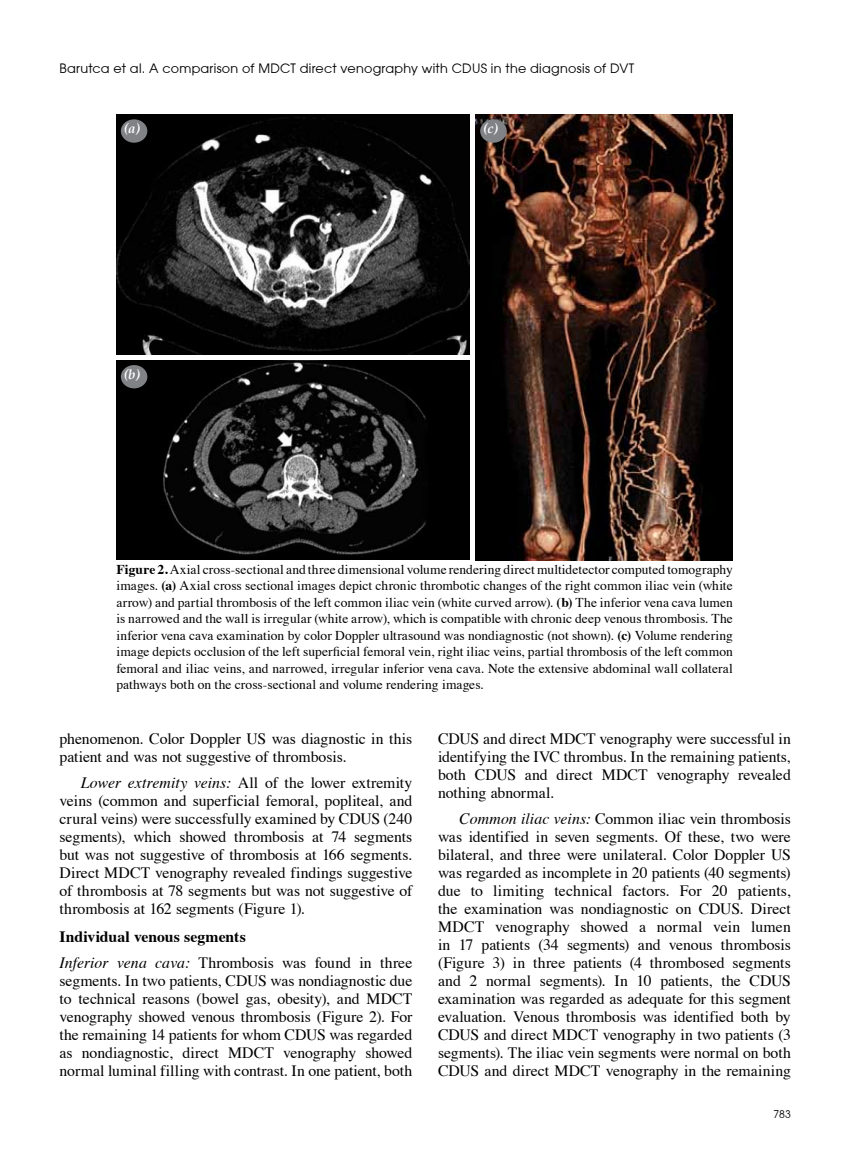
<style>
.page{position:relative;width:859px;height:1170px;background:#fff}
.page>*{position:absolute;margin:0;border:0;box-sizing:border-box;transform-origin:0 0}
.t1{font:15.75px/18px "Times";letter-spacing:-.005em;color:#000;text-align:justify}
.t2{font:13.5px/16.5px "Times";letter-spacing:.005em;color:#000;text-align:justify}
.t3{font:italic 700 13.5px "Palatino";color:#fff}
.t4{font:12.75px "Avant Garde";letter-spacing:.02em;color:#000}
.t5{font:10.5px "Avant Garde";color:#000}
.s1{font-weight:700}
.s2{font-style:italic}
</style>
<div class="page">
<img style="left:475px;top:115px;width:257px;height:445px">
<img style="left:116px;top:115px;width:353px;height:240px">
<img style="left:116px;top:361px;width:353px;height:198px">
<div style="left:121px;top:119px;width:26px;height:24px;background:#808285;border-radius:50%"></div>
<div style="left:121px;top:365px;width:26px;height:23px;background:#808285;border-radius:50%"></div>
<div style="left:480px;top:119px;width:27px;height:24px;background:#808285;border-radius:50%"></div>
<p class="t4" style="left:60px;top:61px;width:576px">Barutca et al. A comparison of MDCT direct venography with CDUS in the diagnosis of DVT</p>
<p class="t3" style="left:124px;top:121px;width:18px">(a)</p>
<p class="t3" style="left:124px;top:366px;width:17px">(b)</p>
<p class="t3" style="left:483px;top:121px;width:16px">(c)</p>
<p class="t2" style="left:116px;top:561px;width:618px"><span class="s1">Figure 2.</span> Axial cross-sectional and three dimensional volume rendering direct multidetector computed tomography images. <span class="s1">(a)</span> Axial cross sectional images depict chronic thrombotic changes of the right common iliac vein (white arrow) and partial thrombosis of the left common iliac vein (white curved arrow). <span class="s1">(b)</span> The inferior vena cava lumen is narrowed and the wall is irregular (white arrow), which is compatible with chronic deep venous thrombosis. The inferior vena cava examination by color Doppler ultrasound was nondiagnostic (not shown). <span class="s1">(c)</span> Volume rendering image depicts occlusion of the left superficial femoral vein, right iliac veins, partial thrombosis of the left common femoral and iliac veins, and narrowed, irregular inferior vena cava. Note the extensive abdominal wall collateral pathways both on the cross-sectional and volume rendering images.</p>
<p class="t1" style="left:60px;top:729px;width:354px">phenomenon. Color Doppler US was diagnostic in this patient and was not suggestive of thrombosis.</p>
<p class="t1" style="left:60px;top:773px;width:354px;text-indent:21px"><span class="s2">Lower extremity veins:</span> All of the lower extremity veins (common and superficial femoral, popliteal, and crural veins) were successfully examined by CDUS (240 segments), which showed thrombosis at 74 segments but was not suggestive of thrombosis at 166 segments.<br>Direct MDCT venography revealed findings suggestive of thrombosis at 78 segments but was not suggestive of thrombosis at 162 segments (Figure 1).</p>
<p class="t1" style="left:60px;top:922px;width:354px;line-height:26.5px"><span class="s1">Individual venous segments<br></span><span class="s2">Inferior vena cava:</span> Thrombosis was found in three</p>
<p class="t1" style="left:60px;top:971px;width:354px">segments. In two patients, CDUS was nondiagnostic due to technical reasons (bowel gas, obesity), and MDCT venography showed venous thrombosis (Figure 2). For the remaining 14 patients for whom CDUS was regarded as nondiagnostic, direct MDCT venography showed normal luminal filling with contrast. In one patient, both</p>
<p class="t1" style="left:438px;top:729px;width:354px">CDUS and direct MDCT venography were successful in identifying the IVC thrombus. In the remaining patients, both CDUS and direct MDCT venography revealed nothing abnormal.</p>
<p class="t1" style="left:438px;top:809px;width:354px;text-indent:21px"><span class="s2">Common iliac veins:</span> Common iliac vein thrombosis was identified in seven segments. Of these, two were bilateral, and three were unilateral. Color Doppler US was regarded as incomplete in 20 patients (40 segments) due to limiting technical factors. For 20 patients, the examination was nondiagnostic on CDUS. Direct MDCT venography showed a normal vein lumen in 17 patients (34 segments) and venous thrombosis (Figure 3) in three patients (4 thrombosed segments and 2 normal segments). In 10 patients, the CDUS examination was regarded as adequate for this segment evaluation. Venous thrombosis was identified both by CDUS and direct MDCT venography in two patients (3 segments). The iliac vein segments were normal on both CDUS and direct MDCT venography in the remaining</p>
<p class="t5" style="left:773px;top:1107px;width:19px">783</p>
</div>
